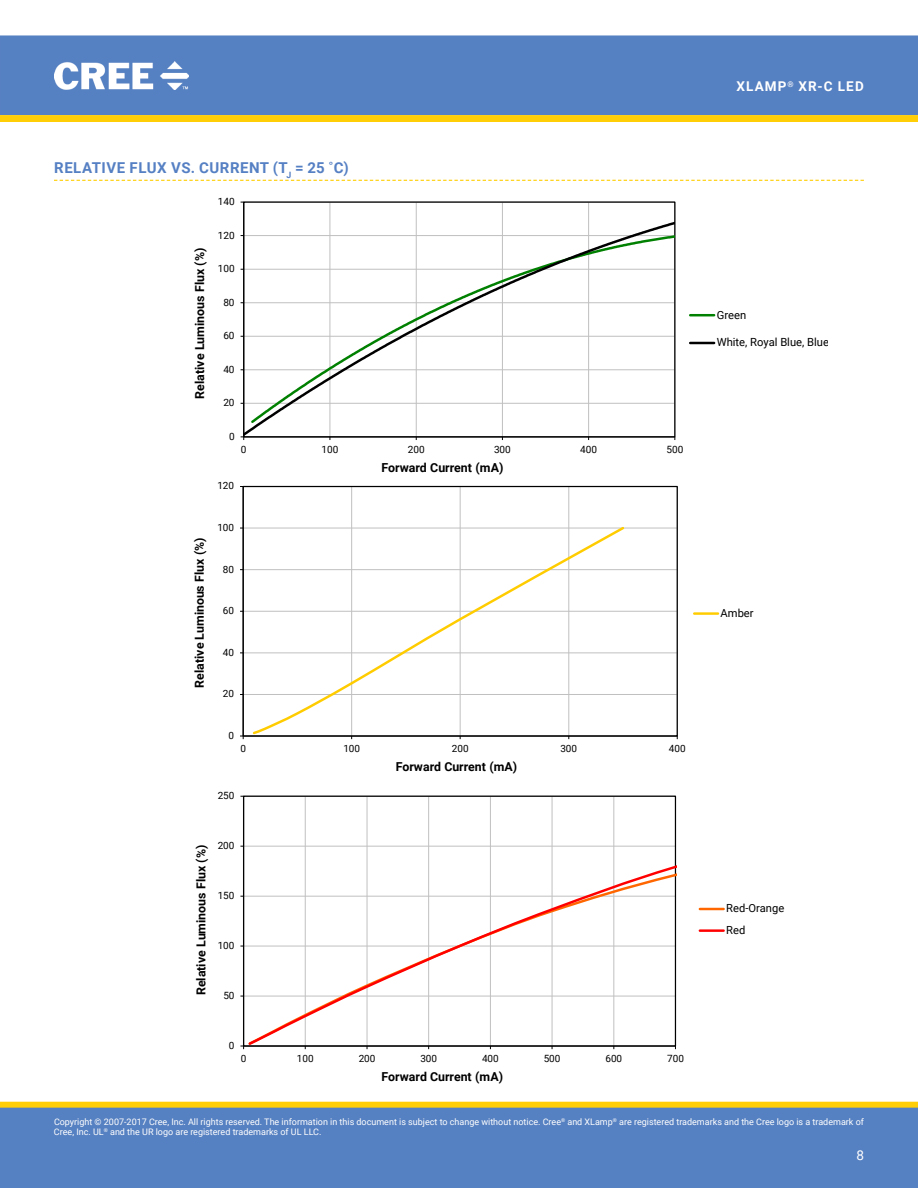
<style>
.page{position:relative;width:918px;height:1188px;background:#fff}
.page>*{position:absolute;margin:0;border:0;box-sizing:border-box;transform-origin:0 0}
.t1{font:700 15px "Roboto";letter-spacing:.035em;color:#5580c3}
.t2{font:700 13.5px "Roboto";letter-spacing:.085em;color:#fff}
.t3{font:13.5px "Roboto";color:#fff}
.t4{font:700 12.45px "Roboto";color:#000}
.t5{font:700 12.3px "Roboto";color:#000}
.t6{font:11.25px "Roboto";color:#000}
.t7{font:11.1px/21.6px "Roboto";color:#000}
.t8{font:10.05px "Roboto";letter-spacing:-.01em;color:#000}
.t9{font:9.9px "Roboto";letter-spacing:-.01em;color:#000}
.t10{font:9px/10.8px "Roboto";color:#fff}
</style>
<div class="page">
<div style="left:0;top:35px;width:918px;height:80px;background:#5580c1"></div>
<img style="left:55px;top:62px;width:134px;height:28px">
<div style="left:1px;top:1102px;width:916px;height:6px;background:#ffce06"></div>
<div style="left:0;top:1102px;width:918px;height:6px;border:1px solid #ffce06"></div>
<div style="left:0;top:1108px;width:918px;height:80px;background:#5580c1"></div>
<svg style="left:0;top:115px;width:918px;height:7px;background:#fece08"></svg>
<svg style="left:54px;top:180px;width:810px;height:1px"></svg>
<hr style="left:329px;top:202px;width:1px;height:235px;background:#c0c0c0">
<hr style="left:416px;top:202px;width:1px;height:235px;background:#c0c0c0">
<hr style="left:502px;top:202px;width:1px;height:235px;background:#c0c0c0">
<hr style="left:588px;top:202px;width:1px;height:235px;background:#c0c0c0">
<hr style="left:243px;top:202px;width:1px;height:235px;background:#000">
<hr style="left:244px;top:437px;width:431px;height:1px;background:#000">
<svg style="left:244px;top:220px;width:431px;height:217px"></svg>
<hr style="left:690px;top:314px;width:24px;height:2px;background:#008000">
<hr style="left:690px;top:342px;width:24px;height:2px;background:#000">
<hr style="left:243px;top:694px;width:434px;height:1px;background:#c0c0c0">
<hr style="left:243px;top:652px;width:434px;height:1px;background:#c0c0c0">
<hr style="left:243px;top:611px;width:434px;height:1px;background:#c0c0c0">
<hr style="left:243px;top:569px;width:434px;height:1px;background:#c0c0c0">
<hr style="left:243px;top:528px;width:434px;height:1px;background:#c0c0c0">
<hr style="left:351px;top:487px;width:1px;height:249px;background:#c0c0c0">
<hr style="left:460px;top:487px;width:1px;height:249px;background:#c0c0c0">
<hr style="left:568px;top:487px;width:1px;height:249px;background:#c0c0c0">
<hr style="left:243px;top:487px;width:1px;height:249px;background:#000">
<hr style="left:243px;top:736px;width:434px;height:1px;background:#000">
<svg style="left:251px;top:525px;width:375px;height:211px"></svg>
<hr style="left:694px;top:612px;width:24px;height:3px;background:#fc0">
<hr style="left:244px;top:996px;width:431px;height:1px;background:#c0c0c0">
<hr style="left:244px;top:946px;width:431px;height:1px;background:#c0c0c0">
<hr style="left:244px;top:896px;width:431px;height:1px;background:#c0c0c0">
<hr style="left:244px;top:846px;width:431px;height:1px;background:#c0c0c0">
<hr style="left:305px;top:796px;width:1px;height:250px;background:#c0c0c0">
<hr style="left:367px;top:796px;width:1px;height:250px;background:#c0c0c0">
<hr style="left:428px;top:796px;width:1px;height:250px;background:#c0c0c0">
<hr style="left:490px;top:796px;width:1px;height:250px;background:#c0c0c0">
<hr style="left:552px;top:796px;width:1px;height:250px;background:#c0c0c0">
<hr style="left:613px;top:796px;width:1px;height:250px;background:#c0c0c0">
<hr style="left:243px;top:796px;width:1px;height:250px;background:#000">
<hr style="left:244px;top:1046px;width:431px;height:1px;background:#000">
<svg style="left:246px;top:814px;width:430px;height:233px"></svg>
<hr style="left:700px;top:908px;width:24px;height:2px;background:#f60">
<hr style="left:700px;top:929px;width:24px;height:3px;background:#f00">
<h1 class="t1" style="left:54px;top:157px;width:176px">Relative Flux vs. Curre</h1>
<h1 class="t1" style="left:249px;top:157px;width:101px">nt (T<sub>J</sub> = 25 ˚C)</h1>
<p class="t8" style="left:218px;top:194px;width:18px">140</p>
<h3 class="t4" style="left:191px;top:399px;width:153px;rotate:-90deg">Relative Luminous Flux (%)</h3>
<p class="t8" style="left:218px;top:228px;width:18px">120</p>
<p class="t8" style="left:218px;top:262px;width:18px">100</p>
<p class="t8" style="left:223px;top:295px;width:13px">80</p>
<p class="t8" style="left:223px;top:329px;width:13px">60</p>
<p class="t8" style="left:223px;top:362px;width:13px">40</p>
<p class="t8" style="left:223px;top:396px;width:13px">20</p>
<p class="t8" style="left:229px;top:429px;width:7px">0</p>
<p class="t8" style="left:241px;top:442px;width:7px">0</p>
<p class="t8" style="left:322px;top:442px;width:18px">100</p>
<p class="t8" style="left:408px;top:442px;width:18px">200</p>
<p class="t8" style="left:494px;top:442px;width:18px">300</p>
<p class="t8" style="left:580px;top:442px;width:18px">400</p>
<p class="t8" style="left:667px;top:442px;width:18px">500</p>
<p class="t9" style="left:217px;top:479px;width:18px">120</p>
<h3 class="t4" style="left:381px;top:459px;width:124px">Forward Current (mA)</h3>
<h3 class="t5" style="left:191px;top:688px;width:152px;rotate:-90deg">Relative Luminous Flux (%)</h3>
<p class="t9" style="left:217px;top:521px;width:18px">100</p>
<p class="t9" style="left:223px;top:562px;width:13px">80</p>
<p class="t9" style="left:223px;top:604px;width:13px">60</p>
<p class="t9" style="left:223px;top:645px;width:13px">40</p>
<p class="t9" style="left:223px;top:687px;width:13px">20</p>
<p class="t9" style="left:229px;top:729px;width:7px">0</p>
<p class="t9" style="left:240px;top:741px;width:7px">0</p>
<p class="t9" style="left:343px;top:741px;width:18px">100</p>
<p class="t9" style="left:452px;top:741px;width:18px">200</p>
<p class="t9" style="left:560px;top:741px;width:18px">300</p>
<p class="t9" style="left:669px;top:741px;width:18px">400</p>
<p class="t9" style="left:218px;top:789px;width:18px">250</p>
<h3 class="t5" style="left:396px;top:758px;width:123px">Forward Current (mA)</h3>
<h3 class="t5" style="left:193px;top:995px;width:152px;rotate:-90deg">Relative Luminous Flux (%)</h3>
<p class="t9" style="left:218px;top:839px;width:18px">200</p>
<p class="t9" style="left:218px;top:889px;width:18px">150</p>
<p class="t9" style="left:218px;top:939px;width:18px">100</p>
<p class="t9" style="left:223px;top:989px;width:13px">50</p>
<p class="t9" style="left:229px;top:1039px;width:7px">0</p>
<p class="t9" style="left:241px;top:1051px;width:7px">0</p>
<p class="t9" style="left:297px;top:1051px;width:18px">100</p>
<p class="t9" style="left:359px;top:1051px;width:18px">200</p>
<p class="t9" style="left:420px;top:1051px;width:18px">300</p>
<p class="t9" style="left:482px;top:1051px;width:18px">400</p>
<p class="t9" style="left:544px;top:1051px;width:18px">500</p>
<p class="t9" style="left:606px;top:1051px;width:18px">600</p>
<p class="t9" style="left:667px;top:1051px;width:18px">700</p>
<h3 class="t5" style="left:382px;top:1068px;width:123px">Forward Current (mA)</h3>
<h2 class="t2" style="left:737px;top:77px;width:129px">XLamp<sup>®</sup> XR-C LED</h2>
<p class="t6" style="left:717px;top:307px;width:31px">Green</p>
<p class="t6" style="left:717px;top:335px;width:114px">White, Royal Blue, Blue</p>
<p class="t7" style="left:721px;top:602px;width:35px">Amber</p>
<p class="t7" style="left:726px;top:897px;width:59px">Red-Orange<br>Red</p>
<p class="t10" style="left:54px;top:1116px;width:811px">Copyright © 2007-2017 Cree, Inc. All rights reserved. The information in this document is subject to change without notice. Cree<sup>®</sup> and XLamp<sup>®</sup> are registered trademarks and the Cree logo is a trademark of<br>Cree, Inc. UL<sup>®</sup> and the UR logo are registered trademarks of UL LLC.</p>
<h2 class="t3" style="left:856px;top:1145px;width:9px">8</h2>
</div>
